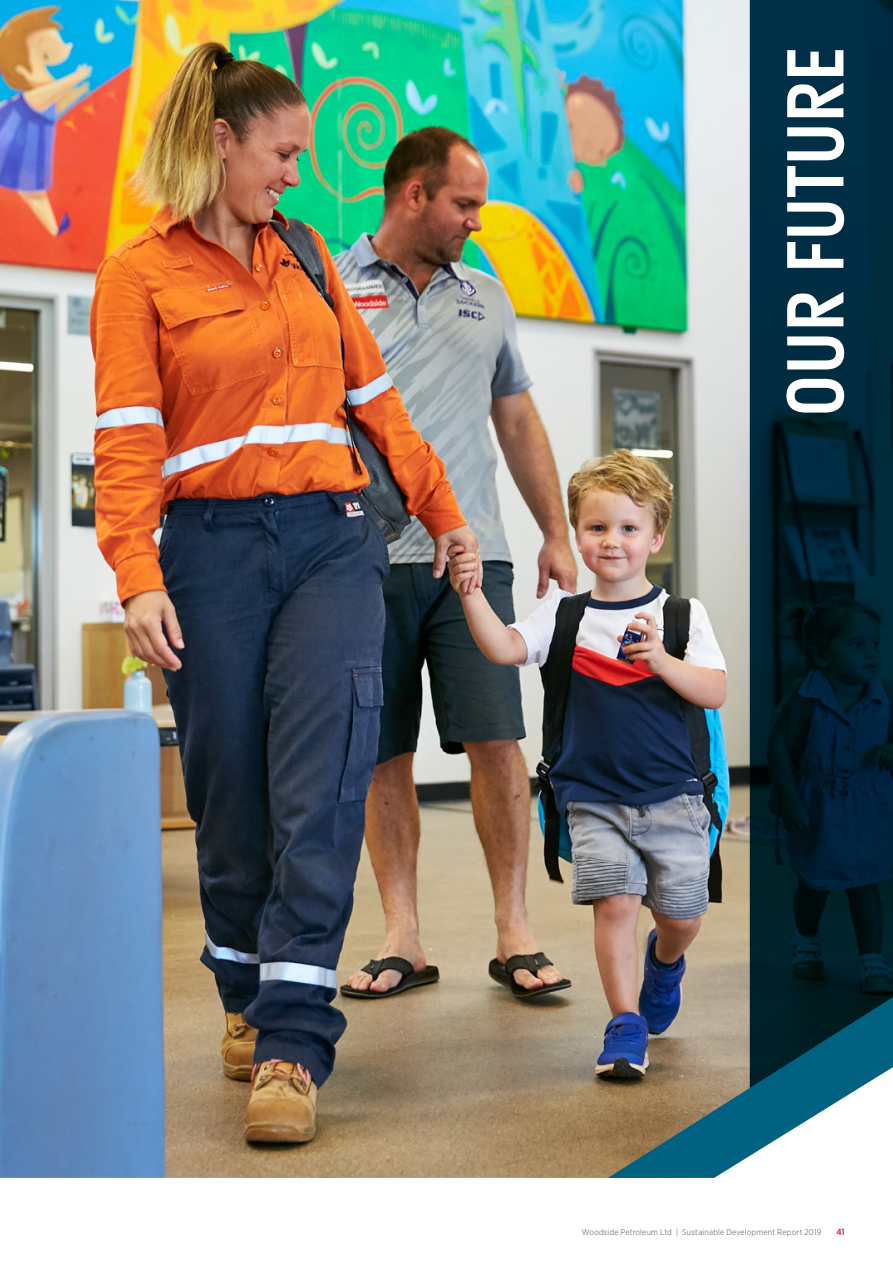
<style>
.page{position:relative;width:893px;height:1263px;background:#fff}
.page>*{position:absolute;margin:0;border:0;box-sizing:border-box;transform-origin:0 0}
.t1{font:500 75px "Stratos";color:#fff}
.t2{font:500 9px "Gotham Narrow";color:#d71537}
.t3{font:300 8.25px "Gotham Narrow";letter-spacing:.02em;color:#4b4c4d}
</style>
<div class="page">
<img style="left:0;top:0;width:750px;height:1178px">
<svg style="left:750px;top:0;width:143px;height:997px;background:#002333"></svg>
<svg style="left:608px;top:997px;width:285px;height:181px"></svg>
<p class="t1" style="left:756px;top:417px;width:371px;rotate:-90deg">OUR FUTURE</p>
<p class="t3" style="left:582px;top:1227px;width:241px">Woodside Petroleum Ltd | Sustainable Development Report 2019</p>
<p class="t2" style="left:836px;top:1226px;width:10px">41</p>
</div>
